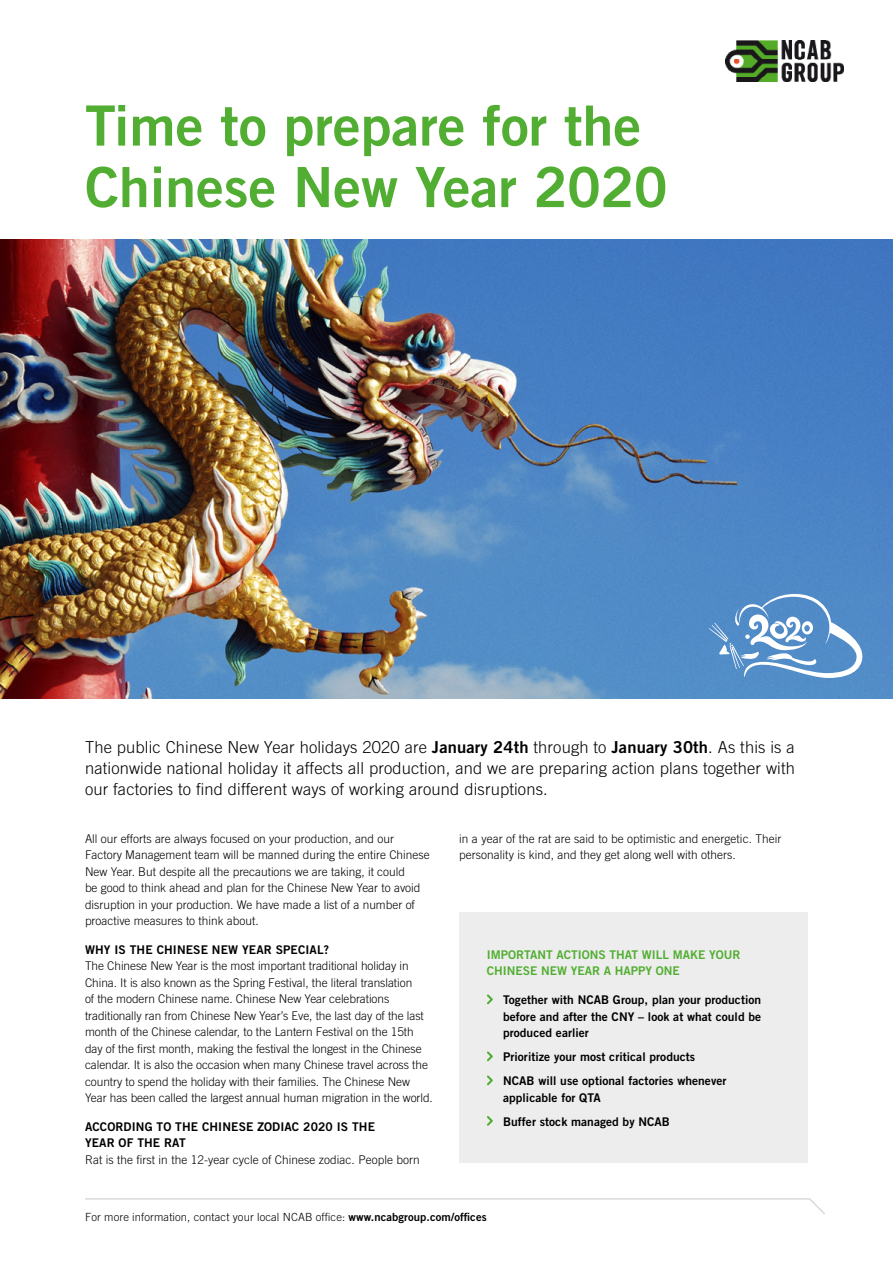
<style>
.page{position:relative;width:893px;height:1263px;background:#fff}
.page>*{position:absolute;margin:0;border:0;box-sizing:border-box;transform-origin:0 0}
.t1{font:55.5px/61.5px "Trade Gothic LT Bold Two";color:#52ae32}
.t2{font:300 16.5px/21px "Trade Gothic LT";letter-spacing:.01em;color:#000;text-align:justify}
.t3{font:300 12px/16.5px "Trade Gothic LT";letter-spacing:-.005em;color:#000}
.t4{font:12px/16.5px "Trade Gothic LT Bold Two";letter-spacing:.005em;color:#000}
.t5{font:12px/16.5px "Trade Gothic LT Bold Two";color:#52ae32}
.t6{font:300 11.25px "Trade Gothic LT";letter-spacing:.01em;color:#000}
.s1{font-family:"Trade Gothic LT Bold Two";font-weight:400}
</style>
<div class="page">
<img style="left:0;top:240px;width:893px;height:459px">
<img style="left:726px;top:41px;width:118px;height:41px">
<svg style="left:85px;top:1198px;width:740px;height:16px"></svg>
<div style="left:459px;top:912px;width:349px;height:251px;background:#ededed"></div>
<svg style="left:487px;top:994px;width:6px;height:11px"></svg>
<svg style="left:487px;top:1051px;width:6px;height:11px"></svg>
<svg style="left:487px;top:1075px;width:6px;height:11px"></svg>
<svg style="left:487px;top:1116px;width:6px;height:10px"></svg>
<svg style="left:709px;top:594px;width:153px;height:84px"></svg>
<h1 class="t1" style="left:85px;top:94px;width:584px">Time to prepare for the<br>Chinese New Year 2020</h1>
<p class="t2" style="left:85px;top:737px;width:711px">The public Chinese New Year holidays 2020 are <span class="s1">January 24th</span> through to <span class="s1">January 30th</span>. As this is a nationwide national holiday it affects all production, and we are preparing action plans together with our factories to find different ways of working around disruptions.</p>
<p class="t3" style="left:85px;top:830px;width:346px">All our efforts are always focused on your production, and our Factory Management team will be manned during the entire Chinese New Year. But despite all the precautions we are taking, it could<br>be good to think ahead and plan for the Chinese New Year to avoid disruption in your production. We have made a list of a number of proactive measures to think about.</p>
<p class="t4" style="left:85px;top:941px;width:246px">WHY IS THE CHINESE NEW YEAR SPECIAL?</p>
<p class="t3" style="left:85px;top:958px;width:349px">The Chinese New Year is the most important traditional holiday in China. It is also known as the Spring Festival, the literal translation<br>of the modern Chinese name. Chinese New Year celebrations traditionally ran from Chinese New Year’s Eve, the last day of the last month of the Chinese calendar, to the Lantern Festival on the 15th day of the first month, making the festival the longest in the Chinese calendar. It is also the occasion when many Chinese travel across the country to spend the holiday with their families. The Chinese New Year has been called the largest annual human migration in the world.</p>
<p class="t4" style="left:85px;top:1118px;width:291px">ACCORDING TO THE CHINESE ZODIAC 2020 IS THE<br>YEAR OF THE RAT</p>
<p class="t3" style="left:85px;top:1151px;width:336px">Rat is the first in the 12-year cycle of Chinese zodiac. People born</p>
<p class="t3" style="left:459px;top:830px;width:324px">in a year of the rat are said to be optimistic and energetic. Their personality is kind, and they get along well with others.</p>
<p class="t5" style="left:487px;top:946px;width:255px">IMPORTANT ACTIONS THAT WILL MAKE YOUR<br>CHINESE NEW YEAR A HAPPY ONE</p>
<p class="t4" style="left:503px;top:991px;width:260px;text-align:justify">Together with NCAB Group, plan your production before and after the CNY – look at what could be produced earlier</p>
<p class="t4" style="left:503px;top:1045px;width:225px;line-height:24px">Prioritize your most critical products<br>NCAB will use optional factories whenever</p>
<p class="t4" style="left:503px;top:1085px;width:168px;line-height:24px">applicable for QTA<br>Buffer stock managed by NCAB</p>
<p class="t6" style="left:85px;top:1210px;width:403px">For more information, contact your local NCAB office: <span class="s1">www.ncabgroup.com/offices</span></p>
</div>
